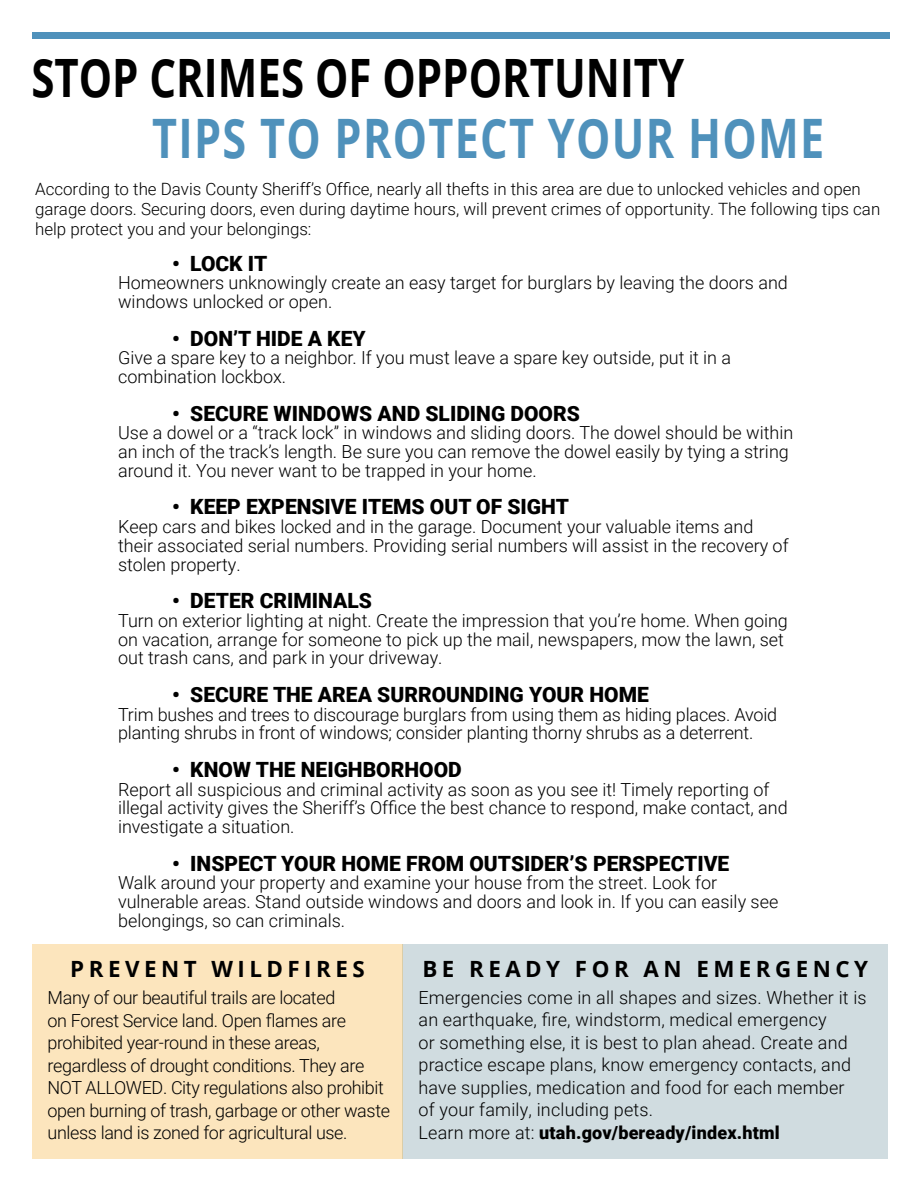
<style>
.page{position:relative;width:918px;height:1188px;background:#fff}
.page>*{position:absolute;margin:0;border:0;box-sizing:border-box;transform-origin:0 0}
.t1{font:700 54.45px "Open Sans";letter-spacing:.03em;color:#4f91bb;scale:.79 1}
.t2{font:700 52.95px "Open Sans";color:#000;scale:.79 1}
.t3{font:700 22.35px "Open Sans";letter-spacing:.2em;color:#000}
.t4{font:900 21px "Roboto";color:#000}
.t5{font:300 18px/18.8px "Roboto";color:#000}
.t6{font:300 18px/22.5px "Roboto";letter-spacing:-.02em;color:#000}
.t7{font:300 16.95px/19.8px "Roboto";color:#000}
.s1{font-weight:900}
</style>
<div class="page">
<div style="left:403px;top:944px;width:485px;height:215px;background:#d0dce0"></div>
<div style="left:32px;top:944px;width:371px;height:215px;background:#fce5bd"></div>
<div style="left:32px;top:32px;width:858px;height:7px;background:#4f91bb"></div>
<h2 class="t2" style="left:31px;top:40px;width:828px">STOP CRIMES OF OPPORTUNITY</h2>
<h1 class="t1" style="left:152px;top:100px;width:852px">TIPS TO PROTECT YOUR HOME</h1>
<p class="t7" style="left:35px;top:179px;width:847px">According to the Davis County Sheriff’s Office, nearly all thefts in this area are due to unlocked vehicles and open garage doors. Securing doors, even during daytime hours, will prevent crimes of opportunity. The following tips can help protect you and your belongings:</p>
<p class="t4" style="left:172px;top:248px;width:97px">• LOCK IT</p>
<p class="t5" style="left:118px;top:273px;width:671px">Homeowners unknowingly create an easy target for burglars by leaving the doors and windows unlocked or open.</p>
<p class="t4" style="left:172px;top:323px;width:195px">• DON’T HIDE A KEY</p>
<p class="t5" style="left:118px;top:348px;width:615px">Give a spare key to a neighbor. If you must leave a spare key outside, put it in a combination lockbox.</p>
<p class="t4" style="left:172px;top:398px;width:409px">• SECURE WINDOWS AND SLIDING DOORS</p>
<p class="t5" style="left:118px;top:423px;width:677px">Use a dowel or a “track lock” in windows and sliding doors. The dowel should be within an inch of the track’s length. Be sure you can remove the dowel easily by tying a string around it. You never want to be trapped in your home.</p>
<p class="t4" style="left:172px;top:492px;width:398px">• KEEP EXPENSIVE ITEMS OUT OF SIGHT</p>
<p class="t5" style="left:118px;top:517px;width:672px">Keep cars and bikes locked and in the garage. Document your valuable items and their associated serial numbers. Providing serial numbers will assist in the recovery of stolen property.</p>
<p class="t4" style="left:172px;top:586px;width:201px">• DETER CRIMINALS</p>
<p class="t5" style="left:118px;top:610px;width:671px">Turn on exterior lighting at night. Create the impression that you’re home. When going on vacation, arrange for someone to pick up the mail, newspapers, mow the lawn, set out trash cans, and park in your driveway.</p>
<p class="t4" style="left:172px;top:680px;width:478px">• SECURE THE AREA SURROUNDING YOUR HOME</p>
<p class="t5" style="left:118px;top:704px;width:661px">Trim bushes and trees to discourage burglars from using them as hiding places. Avoid planting shrubs in front of windows; consider planting thorny shrubs as a deterrent.</p>
<p class="t4" style="left:172px;top:755px;width:291px">• KNOW THE NEIGHBORHOOD</p>
<p class="t5" style="left:118px;top:779px;width:671px">Report all suspicious and criminal activity as soon as you see it! Timely reporting of illegal activity gives the Sheriff’s Office the best chance to respond, make contact, and investigate a situation.</p>
<p class="t4" style="left:172px;top:848px;width:559px">• INSPECT YOUR HOME FROM OUTSIDER’S PERSPECTIVE</p>
<p class="t5" style="left:118px;top:873px;width:662px">Walk around your property and examine your house from the street. Look for vulnerable areas. Stand outside windows and doors and look in. If you can easily see belongings, so can criminals.</p>
<p class="t3" style="left:70px;top:953px;width:296px">PREVENT WILDFIRES</p>
<p class="t6" style="left:48px;top:986px;width:344px">Many of our beautiful trails are located<br>on Forest Service land. Open flames are prohibited year-round in these areas, regardless of drought conditions. They are NOT ALLOWED. City regulations also prohibit open burning of trash, garbage or other waste unless land is zoned for agricultural use.</p>
<p class="t3" style="left:422px;top:953px;width:447px">BE READY FOR AN EMERGENCY</p>
<p class="t5" style="left:419px;top:985px;width:450px;line-height:22.5px">Emergencies come in all shapes and sizes. Whether it is an earthquake, fire, windstorm, medical emergency<br>or something else, it is best to plan ahead. Create and practice escape plans, know emergency contacts, and have supplies, medication and food for each member<br>of your family, including pets.<br>Learn more at: <span class="s1">utah.gov/beready/index.html</span></p>
</div>
